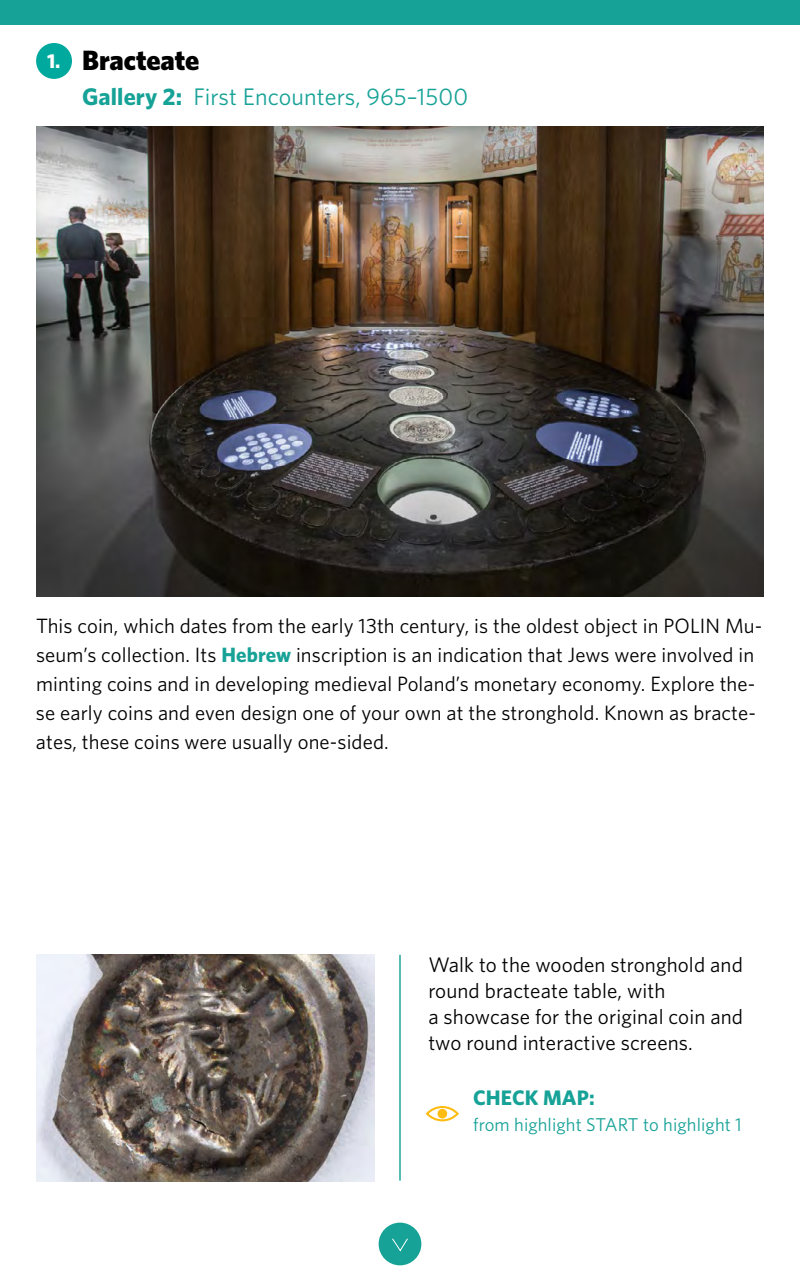
<style>
.page{position:relative;width:800px;height:1280px;background:#fff}
.page>*{position:absolute;margin:0;border:0;box-sizing:border-box;transform-origin:0 0}
.t1{font:900 28px "Whitney";color:#000}
.t2{font:24px "Whitney";letter-spacing:.005em;color:#17a297}
.t3{font:21.1px/26px "Whitney";letter-spacing:.005em;color:#000}
.t4{font:700 21.1px "Whitney";letter-spacing:.005em;color:#17a297}
.t5{font:20.7px/29px "Whitney";letter-spacing:.005em;color:#000}
.t6{font:18.6px "Whitney";letter-spacing:.005em;color:#17a297}
.s1{font-weight:700;font-size:20.2px;color:#fff}
.s2{font-weight:700}
.s3{font-weight:700;color:#17a297}
</style>
<div class="page">
<div style="left:379px;top:1223px;width:42px;height:42px;background:#17a297;border-radius:50%"></div>
<svg style="left:392px;top:1238px;width:16px;height:14px"></svg>
<div style="left:426px;top:1106px;width:33px;height:15px;border:2px solid #febc10;border-radius:50%"></div>
<div style="left:438px;top:1109px;width:9px;height:10px;background:#febc10;border-radius:50%"></div>
<div style="left:36px;top:43px;width:36px;height:36px;background:#00a99d;border-radius:50%"></div>
<hr style="left:399px;top:955px;width:2px;height:226px;background:#17a297">
<img style="left:36px;top:127px;width:728px;height:470px">
<img style="left:36px;top:955px;width:338px;height:226px">
<div style="left:0;top:0;width:800px;height:25px;background:#17a297"></div>
<h1 class="t1" style="left:47px;top:42px;width:154px"><span class="s1">1.</span> Bracteate</h1>
<p class="t2" style="left:82px;top:81px;width:388px"><span class="s2">Gallery 2:</span> First Encounters, 965–1500</p>
<p class="t5" style="left:36px;top:610px;width:728px">This coin, which dates from the early 13th century, is the oldest object in POLI N Mu&shy;seum’s collection. Its <span class="s3">Hebrew</span> inscription is an indication that Jews were involved in minting coins and in developing medieval Poland’s monetary economy. Explore the&shy;se early coins and even design one of your own at the stronghold. Known as bracte&shy;ates, these coins were usually one-sided.</p>
<p class="t3" style="left:428px;top:951px;width:316px">Walk to the wooden stronghold and round bracteate table, with<br>a showcase for the original coin and two round interactive screens.</p>
<p class="t4" style="left:473px;top:1084px;width:123px">Check map:</p>
<p class="t6" style="left:473px;top:1112px;width:270px">from highlight START to highlight 1</p>
</div>
